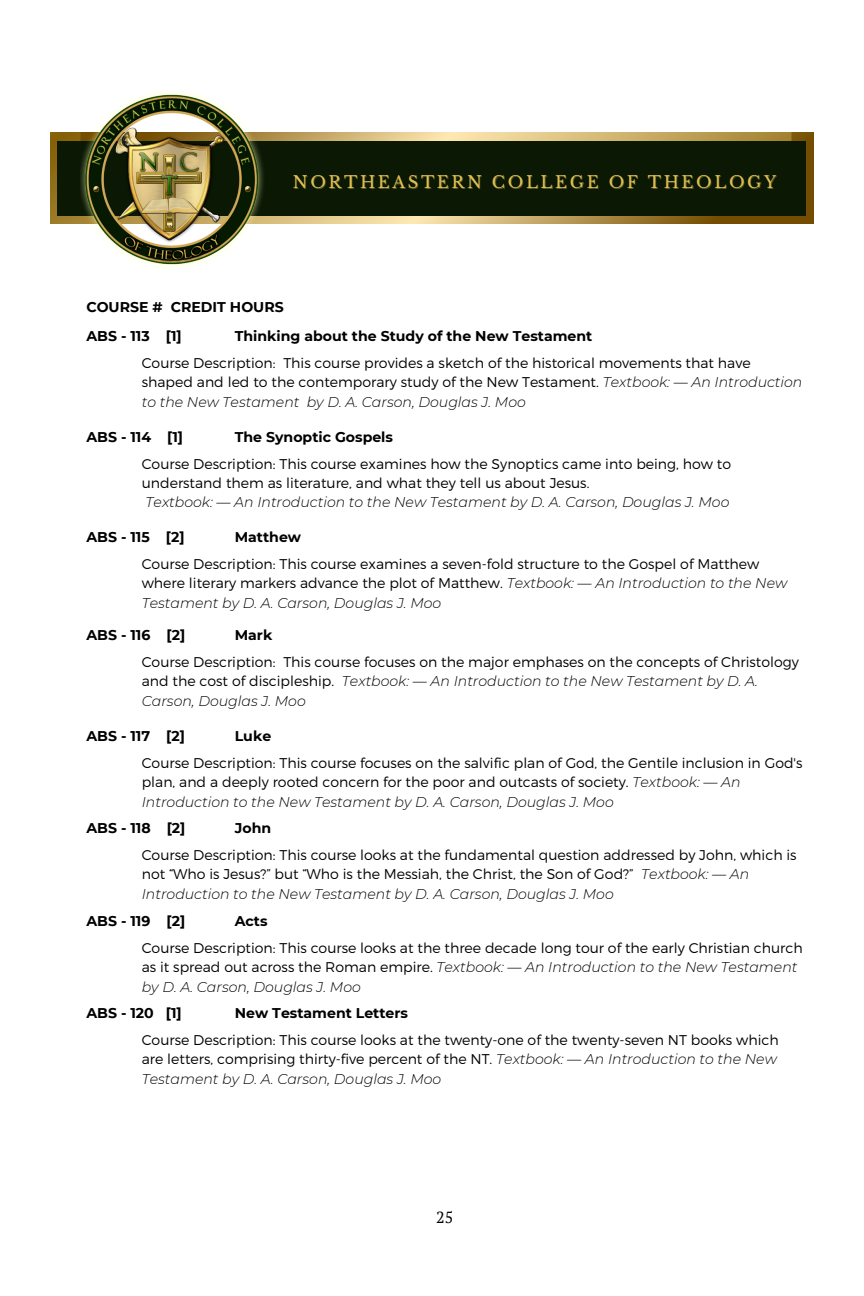
<style>
.page{position:relative;width:864px;height:1296px;background:#fff}
.page>*{position:absolute;margin:0;border:0;box-sizing:border-box;transform-origin:0 0}
.t1{font:16.6px "Libre Baskerville";letter-spacing:.155em;color:#e0bf52}
.t2{font:16px "PT Serif";color:#000}
.t3{font:300 14.2px/19.6px "Montserrat";color:#000}
.t4{font:700 14.2px "Montserrat";color:#000}
.t5{font:italic 300 14.2px "Montserrat";color:#000}
.s1{font-style:italic}
</style>
<div class="page">
<img style="left:50px;top:133px;width:764px;height:91px">
<div style="left:58px;top:141px;width:748px;height:74px;background:#0a1804"></div>
<img style="left:81px;top:92px;width:184px;height:175px">
<p class="t1" style="left:293px;top:172px;width:485px">NORTHEASTERN COLLEGE OF THEOLOGY</p>
<p class="t4" style="left:86px;top:298px;width:199px">COURSE # CREDIT HOURS</p>
<p class="t4" style="left:235px;top:327px;width:359px">Thinking about the Study of the New Testament</p>
<p class="t3" style="left:142px;top:352px;width:662px">Course Description: This course provides a sketch of the historical movements that have shaped and led to the contemporary study of the New Testament. <span class="s1">Textbook: ― An Introduction to the New Testament by D. A. Carson, Douglas J. Moo</span></p>
<p class="t4" style="left:235px;top:428px;width:160px">The Synoptic Gospels</p>
<p class="t3" style="left:142px;top:453px;width:591px;line-height:19px">Course Description: This course examines how the Synoptics came into being, how to understand them as literature, and what they tell us about Jesus.</p>
<p class="t5" style="left:146px;top:493px;width:585px">Textbook: ― An Introduction to the New Testament by D. A. Carson, Douglas J. Moo</p>
<p class="t4" style="left:86px;top:327px;width:97px">ABS - 113 [1]</p>
<p class="t4" style="left:86px;top:428px;width:98px">ABS - 114 [1]</p>
<p class="t4" style="left:86px;top:528px;width:100px">ABS - 115 [2]</p>
<p class="t4" style="left:235px;top:528px;width:68px">Matthew</p>
<p class="t3" style="left:142px;top:553px;width:647px">Course Description: This course examines a seven-fold structure to the Gospel of Matthew where literary markers advance the plot of Matthew. <span class="s1">Textbook: ― An Introduction to the New<br>Testament by D. A. Carson, Douglas J. Moo</span></p>
<p class="t4" style="left:235px;top:626px;width:39px">Mark</p>
<p class="t3" style="left:142px;top:651px;width:659px">Course Description: This course focuses on the major emphases on the concepts of Christology and the cost of discipleship. <span class="s1">Textbook: ― An Introduction to the New Testament by D. A.<br>Carson, Douglas J. Moo</span></p>
<p class="t4" style="left:86px;top:626px;width:100px">ABS - 116 [2]</p>
<p class="t4" style="left:86px;top:727px;width:100px">ABS - 117 [2]</p>
<p class="t4" style="left:235px;top:727px;width:38px">Luke</p>
<p class="t3" style="left:142px;top:752px;width:662px">Course Description: This course focuses on the salvific plan of God, the Gentile inclusion in God's plan, and a deeply rooted concern for the poor and outcasts of society. <span class="s1">Textbook: ― An<br>Introduction to the New Testament by D. A. Carson, Douglas J. Moo</span></p>
<p class="t4" style="left:86px;top:820px;width:101px">ABS - 118 [2]</p>
<p class="t4" style="left:235px;top:820px;width:38px">John</p>
<p class="t3" style="left:142px;top:845px;width:656px">Course Description: This course looks at the fundamental question addressed by John, which is not “Who is Jesus?” but “Who is the Messiah, the Christ, the Son of God?” <span class="s1">Textbook: ― An<br>Introduction to the New Testament by D. A. Carson, Douglas J. Moo</span></p>
<p class="t4" style="left:86px;top:912px;width:100px">ABS - 119 [2]</p>
<p class="t4" style="left:235px;top:912px;width:34px">Acts</p>
<p class="t3" style="left:142px;top:937px;width:663px">Course Description: This course looks at the three decade long tour of the early Christian church as it spread out across the Roman empire. <span class="s1">Textbook: ― An Introduction to the New Testament by D. A. Carson, Douglas J. Moo</span></p>
<p class="t4" style="left:86px;top:1005px;width:97px">ABS - 120 [1]</p>
<p class="t4" style="left:235px;top:1005px;width:175px">New Testament Letters</p>
<p class="t3" style="left:142px;top:1030px;width:639px">Course Description: This course looks at the twenty-one of the twenty-seven NT books which are letters, comprising thirty-five percent of the NT. <span class="s1">Textbook: ― An Introduction to the New<br>Testament by D. A. Carson, Douglas J. Moo</span></p>
<p class="t2" style="left:436px;top:1206px;width:19px">25</p>
</div>
